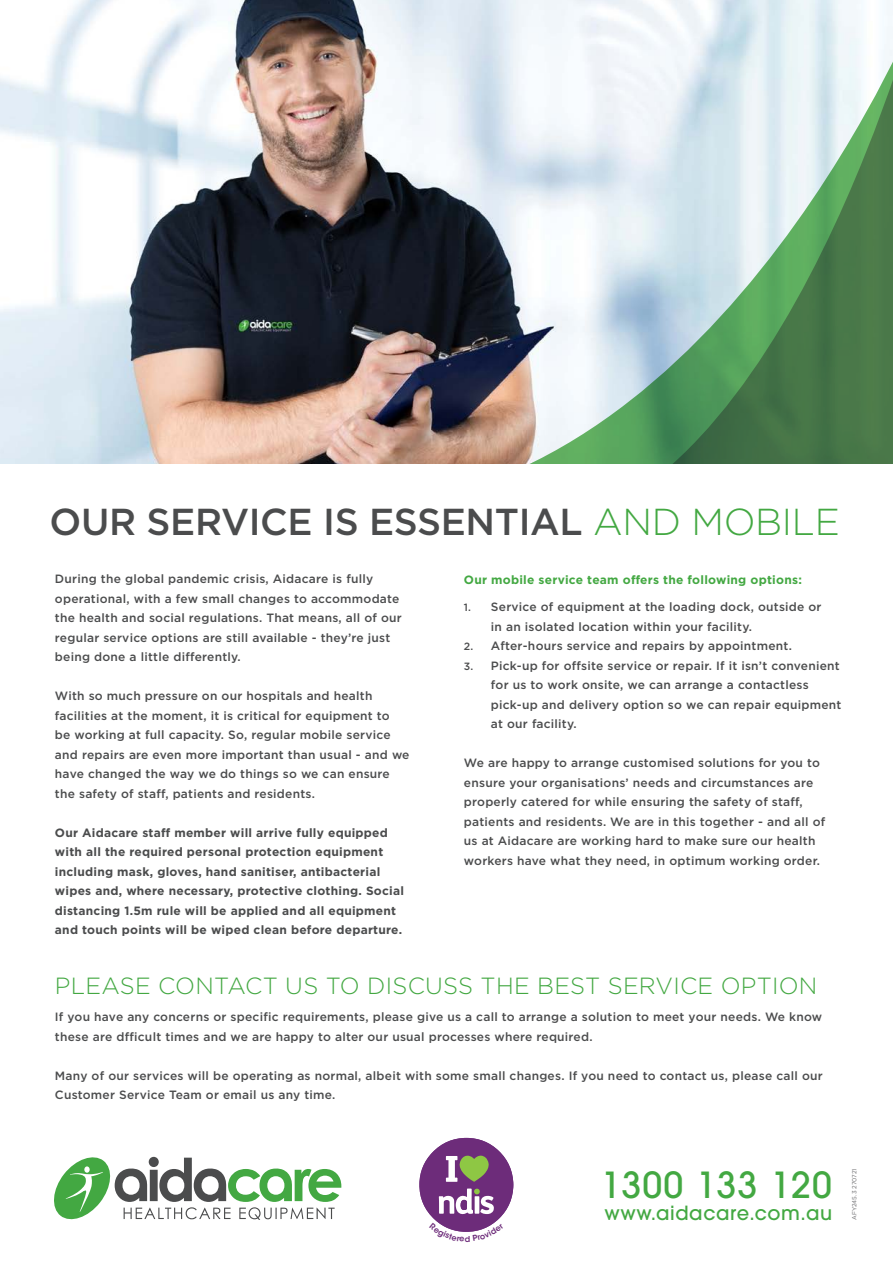
<style>
.page{position:relative;width:893px;height:1263px;background:#fff}
.page>*{position:absolute;margin:0;border:0;box-sizing:border-box;transform-origin:0 0}
.t1{font:500 37.5px "Gotham";letter-spacing:-.01em;color:#4b4c4d}
.t2{font:500 35.7px "ITC Avant Garde Pro";letter-spacing:.03em;color:#43a842}
.t3{font:300 23.4px "Gotham";letter-spacing:.01em;color:#43a842}
.t4{font:500 19.35px "ITC Avant Garde Pro";letter-spacing:.03em;color:#43a842}
.t5{font:500 12px/19.5px "Gotham";letter-spacing:.02em;color:#4b4c4d}
.t6{font:700 12px "Gotham";letter-spacing:.02em;color:#4b4c4d}
.t7{font:700 12px "Gotham";letter-spacing:.02em;color:#43a842}
.t8{font:6px "Gotham";letter-spacing:-.005em;color:#69696c}
.s1{font-weight:300;color:#43a842}
.s2{font-size:10.5px}
</style>
<div class="page">
<img style="left:0;top:0;width:275px;height:463px">
<svg style="left:200px;top:1px;width:75px;height:462px"></svg>
<svg style="left:275px;top:0;width:618px;height:463px"></svg>
<svg style="left:54px;top:1157px;width:287px;height:63px"></svg>
<svg style="left:84px;top:1166px;width:6px;height:7px"></svg>
<svg style="left:419px;top:1138px;width:94px;height:94px"></svg>
<p class="t1" style="left:50px;top:500px;width:792px">OUR SERVICE IS ESSENTIAL <span class="s1">AND MOBILE</span></p>
<p class="t5" style="left:55px;top:569px;width:320px">During the global pandemic crisis, Aidacare is fully</p>
<p class="t5" style="left:55px;top:589px;width:346px">operational, with a few small changes to accommodate</p>
<p class="t5" style="left:55px;top:608px;width:348px">the health and social regulations. That means, all of our</p>
<p class="t5" style="left:55px;top:628px;width:337px">regular service options are still available - they’re just</p>
<p class="t5" style="left:55px;top:647px;width:187px">being done a little differently.</p>
<p class="t5" style="left:55px;top:686px;width:319px">With so much pressure on our hospitals and health</p>
<p class="t5" style="left:55px;top:706px;width:336px">facilities at the moment, it is critical for equipment to</p>
<p class="t5" style="left:55px;top:725px;width:337px">be working at full capacity. So, regular mobile service</p>
<p class="t5" style="left:55px;top:745px;width:356px">and repairs are even more important than usual - and we</p>
<p class="t5" style="left:55px;top:764px;width:336px">have changed the way we do things so we can ensure</p>
<p class="t5" style="left:55px;top:784px;width:262px">the safety of staff, patients and residents.</p>
<p class="t6" style="left:55px;top:825px;width:335px">Our Aidacare staff member will arrive fully equipped</p>
<p class="t6" style="left:55px;top:844px;width:330px">with all the required personal protection equipment</p>
<p class="t6" style="left:55px;top:864px;width:327px">including mask, gloves, hand sanitiser, antibacterial</p>
<p class="t6" style="left:55px;top:883px;width:351px">wipes and, where necessary, protective clothing. Social</p>
<p class="t6" style="left:55px;top:903px;width:343px">distancing 1.5m rule will be applied and all equipment</p>
<p class="t6" style="left:55px;top:922px;width:349px">and touch points will be wiped clean before departure.</p>
<p class="t7" style="left:464px;top:572px;width:339px">Our mobile service team offers the following options:</p>
<p class="t5" style="left:491px;top:597px;width:332px;text-indent:-27px"><span class="s2">1.</span> Service of equipment at the loading dock, outside or in an isolated location within your facility.</p>
<p class="t5" style="left:464px;top:636px;width:329px"><span class="s2">2.</span> After-hours service and repairs by appointment.</p>
<p class="t5" style="left:491px;top:655px;width:352px;text-indent:-27px"><span class="s2">3.</span> Pick-up for offsite service or repair. If it isn’t convenient for us to work onsite, we can arrange a contactless pick-up and delivery option so we can repair equipment at our facility.</p>
<p class="t5" style="left:464px;top:753px;width:363px">We are happy to arrange customised solutions for you to ensure your organisations’ needs and circumstances are properly catered for while ensuring the safety of staff, patients and residents. We are in this together - and all of us at Aidacare are working hard to make sure our health workers have what they need, in optimum working order.</p>
<p class="t3" style="left:55px;top:971px;width:764px">PLEASE CONTACT US TO DISCUSS THE BEST SERVICE OPTION</p>
<p class="t5" style="left:55px;top:1007px;width:769px">If you have any concerns or specific requirements, please give us a call to arrange a solution to meet your needs. We know these are dfficult times and we are happy to alter our usual processes where required.</p>
<p class="t5" style="left:55px;top:1065px;width:769px">Many of our services will be operating as normal, albeit with some small changes. If you need to contact us, please call our<br>Customer Service Team or email us any time.</p>
<p class="t2" style="left:601px;top:1162px;width:233px">1300 133 120</p>
<p class="t4" style="left:604px;top:1200px;width:229px">www.aidacare.com.au</p>
<p class="t8" style="left:850px;top:1220px;width:53px;rotate:-90deg">AFY245.3 270721</p>
</div>
